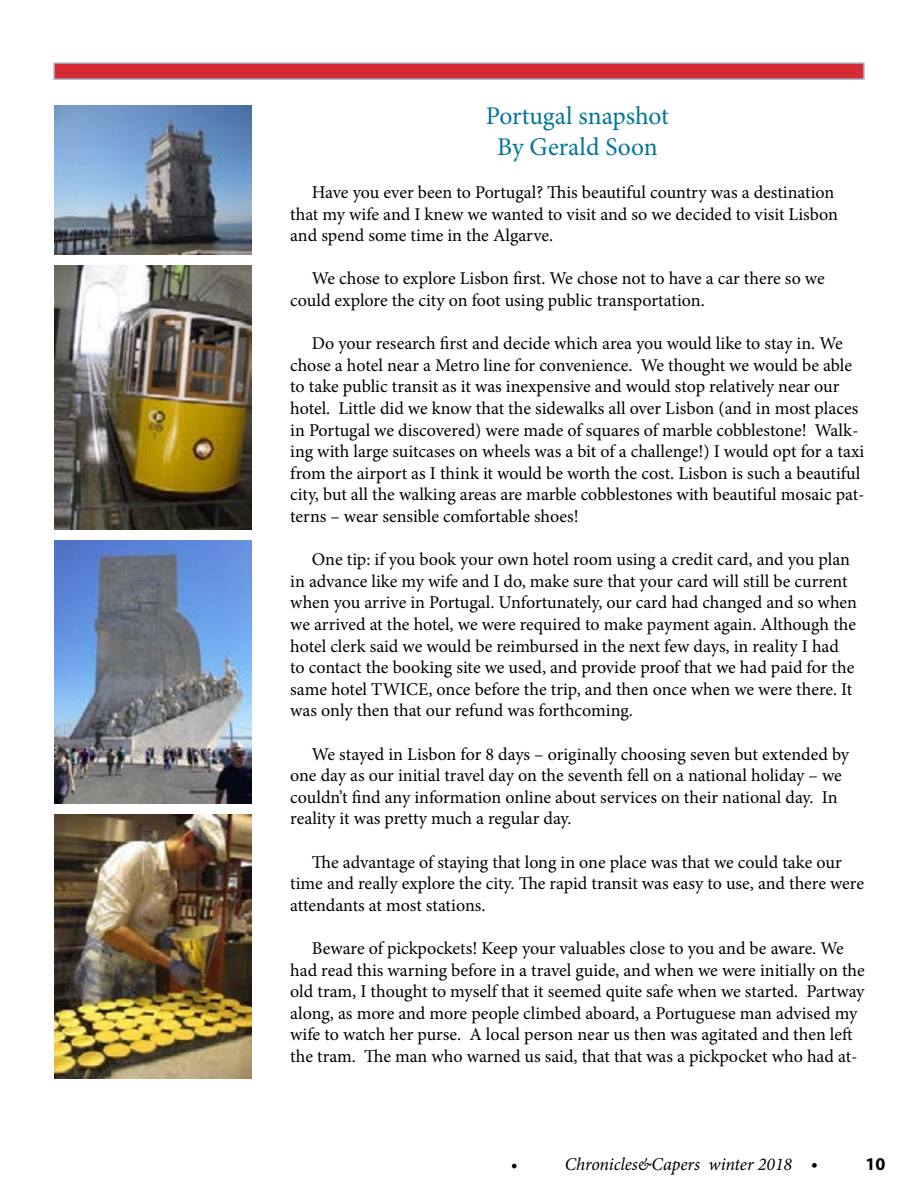
<style>
.page{position:relative;width:918px;height:1188px;background:#fff}
.page>*{position:absolute;margin:0;border:0;box-sizing:border-box;transform-origin:0 0}
.t1{font:25.5px/30.6px "Minion Pro";color:#00759b;text-align:center}
.t2{font:18px/21.6px "Minion Pro";letter-spacing:-.005em;color:#000}
.t3{font:italic 18px "Minion Pro";letter-spacing:-.005em;color:#000}
.t4{font:700 18px "Myriad Pro";color:#000}
.s1{font-family:"Myriad Pro";font-weight:700;font-style:normal}
</style>
<div class="page">
<div style="left:53px;top:62px;width:812px;height:18px;background:#d62b35;border:2px solid #a6bfd6"></div>
<img style="left:54px;top:106px;width:198px;height:148px">
<img style="left:54px;top:266px;width:198px;height:264px">
<img style="left:54px;top:540px;width:198px;height:264px">
<img style="left:54px;top:814px;width:198px;height:264px">
<h1 class="t1" style="left:486px;top:101px;width:185px">Portugal snapshot<br>By Gerald Soon</h1>
<p class="t2" style="left:290px;top:182px;width:549px;text-indent:22px">Have you ever been to Portugal? This beautiful country was a destination that my wife and I knew we wanted to visit and so we decided to visit Lisbon and spend some time in the Algarve.</p>
<p class="t2" style="left:290px;top:268px;width:536px;text-indent:22px">We chose to explore Lisbon first. We chose not to have a car there so we could explore the city on foot using public transportation.</p>
<p class="t2" style="left:290px;top:333px;width:576px;text-indent:22px">Do your research first and decide which area you would like to stay in. We chose a hotel near a Metro line for convenience. We thought we would be able to take public transit as it was inexpensive and would stop relatively near our hotel. Little did we know that the sidewalks all over Lisbon (and in most places in Portugal we discovered) were made of squares of marble cobblestone! Walk&shy;ing with large suitcases on wheels was a bit of a challenge!) I would opt for a taxi from the airport as I think it would be worth the cost. Lisbon is such a beautiful city, but all the walking areas are marble cobblestones with beautiful mosaic pat&shy;terns – wear sensible comfortable shoes!</p>
<p class="t2" style="left:290px;top:549px;width:568px;text-indent:22px">One tip: if you book your own hotel room using a credit card, and you plan in advance like my wife and I do, make sure that your card will still be current when you arrive in Portugal. Unfortunately, our card had changed and so when we arrived at the hotel, we were required to make payment again. Although the hotel clerk said we would be reimbursed in the next few days, in reality I had to contact the booking site we used, and provide proof that we had paid for the same hotel TWICE, once before the trip, and then once when we were there. It was only then that our refund was forthcoming.</p>
<p class="t2" style="left:290px;top:743px;width:560px;text-indent:22px">We stayed in Lisbon for 8 days – originally choosing seven but extended by one day as our initial travel day on the seventh fell on a national holiday – we couldn’t find any information online about services on their national day. In reality it was pretty much a regular day.</p>
<p class="t2" style="left:290px;top:851px;width:575px;text-indent:22px">The advantage of staying that long in one place was that we could take our time and really explore the city. The rapid transit was easy to use, and there were attendants at most stations.</p>
<p class="t2" style="left:290px;top:938px;width:576px;text-indent:22px">Beware of pickpockets! Keep your valuables close to you and be aware. We had read this warning before in a travel guide, and when we were initially on the old tram, I thought to myself that it seemed quite safe when we started. Partway along, as more and more people climbed aboard, a Portuguese man advised my wife to watch her purse. A local person near us then was agitated and then left the tram. The man who warned us said, that that was a pickpocket who had at-</p>
<p class="t3" style="left:511px;top:1152px;width:8px">•</p>
<p class="t3" style="left:565px;top:1152px;width:254px">Chronicles&amp;Capers winter 2018 <span class="s1">•</span></p>
<p class="t4" style="left:866px;top:1152px;width:21px">10</p>
</div>
